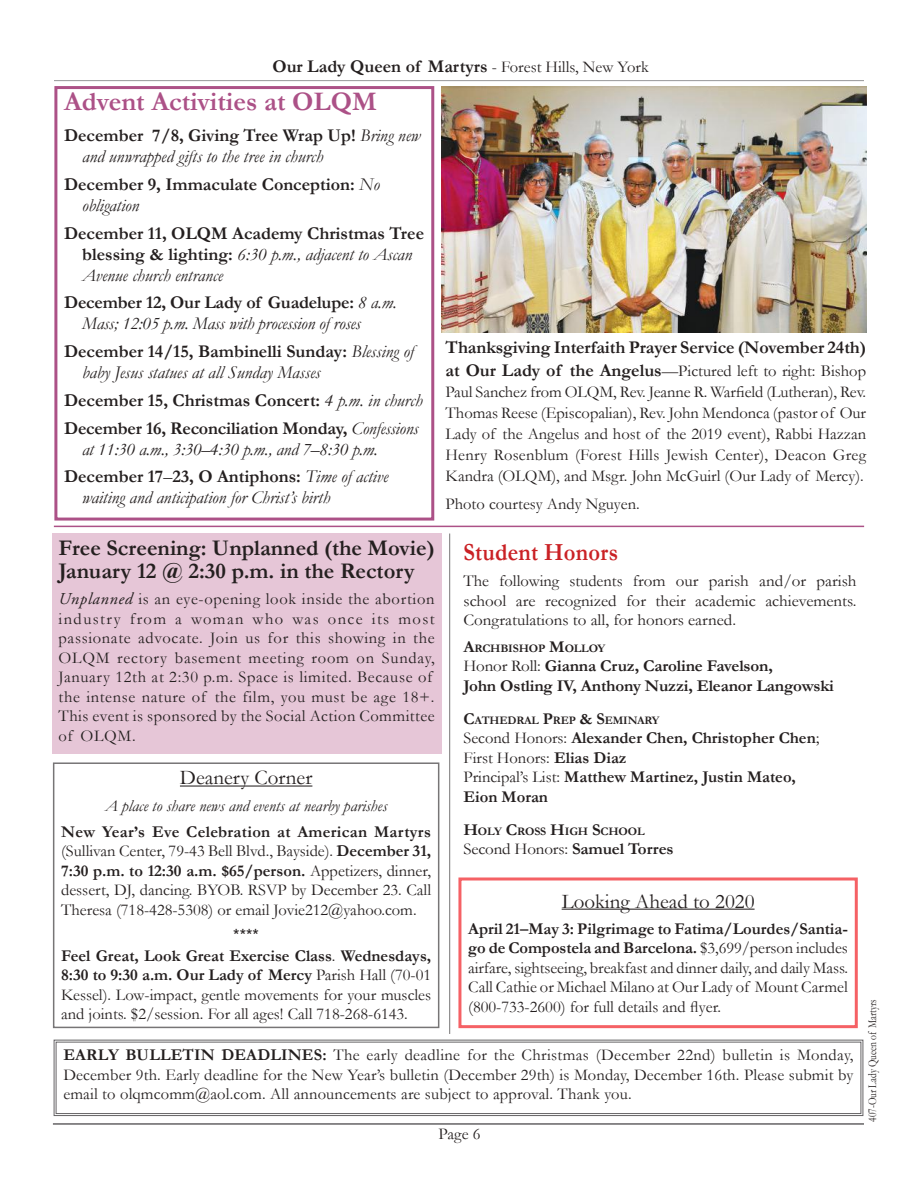
<style>
.page{position:relative;width:918px;height:1188px;background:#fff}
.page>*{position:absolute;margin:0;border:0;box-sizing:border-box;transform-origin:0 0}
.t1{font:700 27px "Garamond";color:#ac5187}
.t2{font:700 24.75px "Garamond";letter-spacing:.01em;color:#ca2125;scale:.91 1}
.t3{font:700 22.5px/22.5px "Garamond";color:#241f1f}
.t4{font:21px "Garamond";color:#241f1f}
.t5{font:italic 18px/21px "Garamond";color:#241f1f}
.t6{font:700 18px/21px "Garamond";color:#241f1f}
.t7{font:16.5px/19.5px "Garamond";letter-spacing:.01em;color:#241f1f;text-align:justify}
.t8{font:16.5px/19.5px "Garamond";letter-spacing:.04em;color:#241f1f}
.t9{font:700 16.5px/19.5px "Garamond";letter-spacing:-.01em;color:#241f1f}
.t10{font:italic 16.5px "Garamond";color:#241f1f}
.t11{font:16.5px "Garamond";letter-spacing:-.01em;color:#241f1f}
.t12{font:16.5px "Arial";color:#241f1f}
.t13{font:12px "Garamond";color:#241f1f;scale:.8 1}
.t14{font:700 11.55px "Garamond";letter-spacing:-.015em;color:#241f1f}
.s1{font-weight:400;font-size:16.5px}
.s2{font-weight:700;font-style:normal}
.s3{font-weight:400;font-style:italic}
.s4{font-style:normal}
.s5{font-weight:700;font-size:18px}
.s6{font-family:"Adobe Garamond Pro";font-style:italic}
.s7{font-size:16.5px}
.s8{font-weight:400}
.s9{font-weight:700}
</style>
<div class="page">
<hr style="left:54px;top:80px;width:810px;height:1px;background:#969698">
<img style="left:442px;top:86px;width:424px;height:247px">
<hr style="left:54px;top:526px;width:810px;height:1px;background:#ac5187">
<hr style="left:562px;top:909px;width:193px;height:1px;background:#241f1f">
<div style="left:458px;top:878px;width:400px;height:150px;border:3px solid #f56165"></div>
<hr style="left:180px;top:786px;width:132px;height:1px;background:#241f1f">
<div style="left:53px;top:762px;width:386px;height:266px;border:2px solid #777576"></div>
<hr style="left:53px;top:1123px;width:811px;height:2px;background:#656365">
<svg style="left:53px;top:1039px;width:811px;height:77px"></svg>
<div style="left:56px;top:1042px;width:805px;height:72px;border:1px solid #656365"></div>
<div style="left:52px;top:534px;width:389px;height:220px;background:#e6c6d7"></div>
<div style="left:54px;top:86px;width:380px;height:435px;border:3px solid #ac5187"></div>
<hr style="left:449px;top:534px;width:1px;height:500px;background:#777576">
<p class="t6" style="left:272px;top:56px;width:378px">Our Lady Queen of Martyrs <span class="s1">- Forest Hills, New York</span></p>
<h1 class="t1" style="left:64px;top:84px;width:314px">Advent Activities at OLQM</h1>
<p class="t5" style="left:82px;top:125px;width:340px;text-indent:-18px"><span class="s2">December 7/8, Giving Tree Wrap Up!</span> Bring new and unwrapped gifts to the tree in church</p>
<p class="t6" style="left:82px;top:174px;width:299px;text-indent:-18px">December 9, Immaculate Conception: <span class="s3">No obligation</span></p>
<p class="t6" style="left:82px;top:223px;width:343px;text-indent:-18px">December 11, OLQM Academy Christmas Tree blessing &amp; lighting: <span class="s3">6:30 p.m., adjacent to Ascan<br>Avenue church entrance</span></p>
<p class="t5" style="left:82px;top:292px;width:316px;text-indent:-18px"><span class="s2">December 12, Our Lady of Guadelupe:</span> 8 a.m.<br>Mass; 12:05 p.m. Mass with procession of roses</p>
<p class="t5" style="left:82px;top:341px;width:333px;text-indent:-18px"><span class="s2">December 14/15, Bambinelli Sunday:</span> Blessing of baby Jesus statues at all Sunday Masses</p>
<p class="t6" style="left:64px;top:386px;width:360px;line-height:27.8px">December 15, Christmas Concert: <span class="s3">4 p.m. in church<br></span>December 16, Reconciliation Monday, <span class="s3">Confessions</span></p>
<p class="t5" style="left:64px;top:435px;width:326px;line-height:27.8px;text-align:center">at 11:30 a.m., 3:30–4:30 p.m., and 7–8:30 p.m.<br><span class="s2">December 17</span><span class="s4">–</span><span class="s2">23, O Antiphons:</span> Time of active</p>
<p class="t5" style="left:82px;top:487px;width:250px">waiting and anticipation for Christ’s birth</p>
<p class="t6" style="left:446px;top:337px;width:422px">Thanksgiving Interfaith Prayer Service (November 24th)</p>
<p class="t7" style="left:446px;top:359px;width:422px;line-height:21.1px"><span class="s5">at Our Lady of the Angelus</span>—Pictured left to right: Bishop Paul Sanchez from OLQM, Rev. Jeanne R. Warfield (Lutheran), Rev.<br>Thomas Reese (Episcopalian), Rev. John Mendonca (pastor of Our Lady of the Angelus and host of the 2019 event), Rabbi Hazzan Henry Rosenblum (Forest Hills Jewish Center), Deacon Greg Kandra (OLQM), and Msgr. John McGuirl (Our Lady of Mercy).</p>
<p class="t7" style="left:446px;top:494px;width:196px">Photo courtesy Andy Nguyen.</p>
<h3 class="t3" style="left:59px;top:537px;width:378px">Free Screening: Unplanned (the Movie)<br>January 12 @ 2:30 p.m. in the Rectory</h3>
<p class="t8" style="left:59px;top:589px;width:378px"><span class="s6">Unplanned</span> is an eye-opening look inside the abortion industry from a woman who was once its most passionate advocate. Join us for this showing in the OLQM rectory basement meeting room on Sunday, January 12th at 2:30 p.m. Space is limited. Because of the intense nature of the film, you must be age 18+.<br>This event is sponsored by the Social Action Committee of OLQM.</p>
<h2 class="t2" style="left:463px;top:536px;width:172px">Student Honors</h2>
<p class="t7" style="left:463px;top:571px;width:395px">The following students from our parish and/or parish school are recognized for their academic achievements.<br>Congratulations to all, for honors earned.</p>
<p class="t14" style="left:463px;top:640px;width:143px"><span class="s7">A</span>RCHBISHOP <span class="s7">M</span>OLLOY</p>
<p class="t9" style="left:463px;top:656px;width:372px"><span class="s8">Honor Roll:</span> Gianna Cruz, Caroline Favelson,<br>John Ostling IV, Anthony Nuzzi, Eleanor Langowski</p>
<p class="t14" style="left:463px;top:712px;width:198px"><span class="s7">C</span>ATHEDRAL <span class="s7">P</span>REP <span class="s7">&amp; S</span>EMINARY</p>
<p class="t9" style="left:463px;top:728px;width:357px"><span class="s8">Second Honors:</span> Alexander Chen, Christopher Chen<span class="s8">; First Honors:</span> Elias Diaz<br><span class="s8">Principal’s List:</span> Matthew Martinez, Justin Mateo, Eion Moran</p>
<p class="t14" style="left:463px;top:823px;width:183px"><span class="s7">H</span>OLY <span class="s7">C</span>ROSS <span class="s7">H</span>IGH <span class="s7">S</span>CHOOL</p>
<p class="t11" style="left:463px;top:838px;width:212px">Second Honors: <span class="s9">Samuel Torres</span></p>
<p class="t4" style="left:180px;top:764px;width:134px">Deanery Corner</p>
<p class="t10" style="left:105px;top:794px;width:283px">A place to share news and events at nearby parishes</p>
<p class="t7" style="left:61px;top:822px;width:372px"><span class="s9">New Year’s Eve Celebration at American Martyrs </span>(Sullivan Center, 79-43 Bell Blvd., Bayside). <span class="s9">December 31, 7:30 p.m. to 12:30 a.m. $65/person.</span> Appetizers, dinner, dessert, DJ, dancing. BYOB. RSVP by December 23. Call Theresa (718-428-5308) or email Jovie212@yahoo.com.</p>
<p class="t12" style="left:233px;top:924px;width:27px">****</p>
<p class="t7" style="left:61px;top:945px;width:372px"><span class="s9">Feel Great, Look Great Exercise Class</span>. <span class="s9">Wednesdays, 8:30 to 9:30 a.m. Our Lady of Mercy</span> Parish Hall (70-01<br>Kessel). Low-impact, gentle movements for your muscles and joints. $2/session. For all ages! Call 718-268-6143.</p>
<p class="t7" style="left:63px;top:1045px;width:792px"><span class="s9">EARLY BULLETIN DEADLINES:</span> The early deadline for the Christmas (December 22nd) bulletin is Monday, December 9th. Early deadline for the New Year’s bulletin (December 29th) is Monday, December 16th. Please submit by email to olqmcomm@aol.com. All announcements are subject to approval. Thank you.</p>
<p class="t4" style="left:562px;top:887px;width:194px">Looking Ahead to 2020</p>
<p class="t7" style="left:468px;top:918px;width:381px"><span class="s9">April 21–May 3: Pilgrimage to Fatima/Lourdes/Santia&shy;go de Compostela and Barcelona.</span> $3,699/person includes airfare, sightseeing, breakfast and dinner daily, and daily Mass.<br>Call Cathie or Michael Milano at Our Lady of Mount Carmel (800-733-2600) for full details and flyer.</p>
<p class="t7" style="left:439px;top:1123px;width:43px">Page 6</p>
<p class="t13" style="left:864px;top:1122px;width:155px;rotate:-90deg">407-Our Lady Queen of Martyrs</p>
</div>
